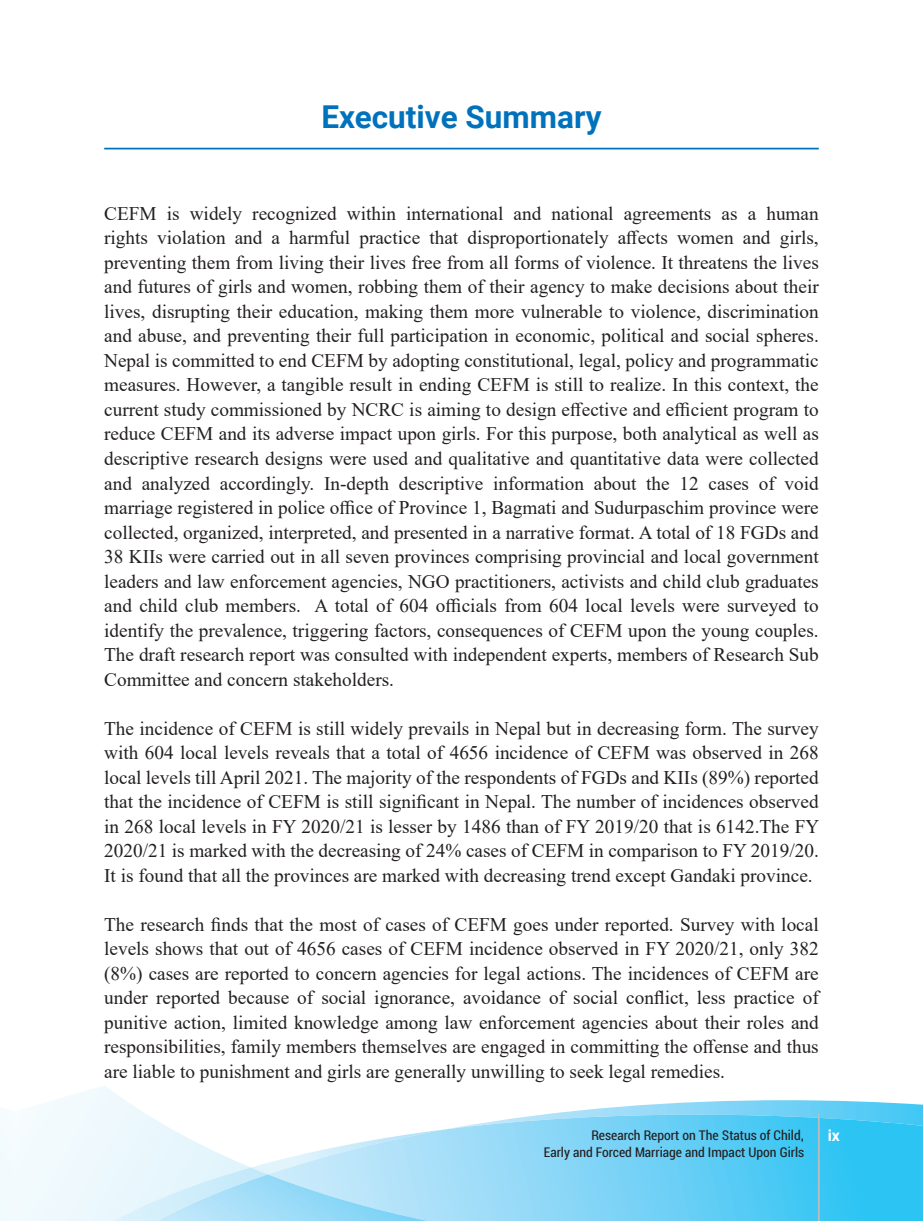
<style>
.page{position:relative;width:923px;height:1221px;background:#fff}
.page>*{position:absolute;margin:0;border:0;box-sizing:border-box;transform-origin:0 0}
.t1{font:700 31.5px "Roboto";color:#0072bc}
.t2{font:19.25px/24.5px "Times New Roman";color:#231f20;text-align:justify}
.t3{font:700 15.75px "Roboto";color:#fff}
.t4{font:condensed 14px/16.8px "Roboto";color:#231f20;text-align:right}
</style>
<div class="page">
<svg style="left:0;top:1086px;width:923px;height:134px"></svg>
<hr style="left:818px;top:1114px;width:1px;height:106px;background:#bcbdc0">
<hr style="left:104px;top:148px;width:715px;height:1px;background:#0072bc">
<p class="t1" style="left:321px;top:95px;width:282px">Executive Summary</p>
<p class="t2" style="left:104px;top:200px;width:716px">CEFM is widely recognized within international and national agreements as a human rights violation and a harmful practice that disproportionately affects women and girls, preventing them from living their lives free from all forms of violence. It threatens the lives and futures of girls and women, robbing them of their agency to make decisions about their lives, disrupting their education, making them more vulnerable to violence, discrimination and abuse, and preventing their full participation in economic, political and social spheres.<br>Nepal is committed to end CEFM by adopting constitutional, legal, policy and programmatic measures. However, a tangible result in ending CEFM is still to realize. In this context, the current study commissioned by NCRC is aiming to design effective and efficient program to reduce CEFM and its adverse impact upon girls. For this purpose, both analytical as well as descriptive research designs were used and qualitative and quantitative data were collected and analyzed accordingly. In-depth descriptive information about the 12 cases of void marriage registered in police office of Province 1, Bagmati and Sudurpaschim province were collected, organized, interpreted, and presented in a narrative format. A total of 18 FGDs and 38 KIIs were carried out in all seven provinces comprising provincial and local government leaders and law enforcement agencies, NGO practitioners, activists and child club graduates and child club members. A total of 604 officials from 604 local levels were surveyed to identify the prevalence, triggering factors, consequences of CEFM upon the young couples.<br>The draft research report was consulted with independent experts, members of Research Sub Committee and concern stakeholders.</p>
<p class="t2" style="left:104px;top:715px;width:716px">The incidence of CEFM is still widely prevails in Nepal but in decreasing form. The survey with 604 local levels reveals that a total of 4656 incidence of CEFM was observed in 268 local levels till April 2021. The majority of the respondents of FGDs and KIIs (89%) reported that the incidence of CEFM is still significant in Nepal. The number of incidences observed in 268 local levels in FY 2020/21 is lesser by 1486 than of FY 2019/20 that is 6142.The FY 2020/21 is marked with the decreasing of 24% cases of CEFM in comparison to FY 2019/20.<br>It is found that all the provinces are marked with decreasing trend except Gandaki province.</p>
<p class="t2" style="left:104px;top:911px;width:716px">The research finds that the most of cases of CEFM goes under reported. Survey with local levels shows that out of 4656 cases of CEFM incidence observed in FY 2020/21, only 382 (8%) cases are reported to concern agencies for legal actions. The incidences of CEFM are under reported because of social ignorance, avoidance of social conflict, less practice of punitive action, limited knowledge among law enforcement agencies about their roles and responsibilities, family members themselves are engaged in committing the offense and thus are liable to punishment and girls are generally unwilling to seek legal remedies.</p>
<p class="t4" style="left:544px;top:1126px;width:262px">Research Report on The Status of Child,<br>Early and Forced Marriage and Impact Upon Girls</p>
<p class="t3" style="left:827px;top:1124px;width:14px">ix</p>
</div>
